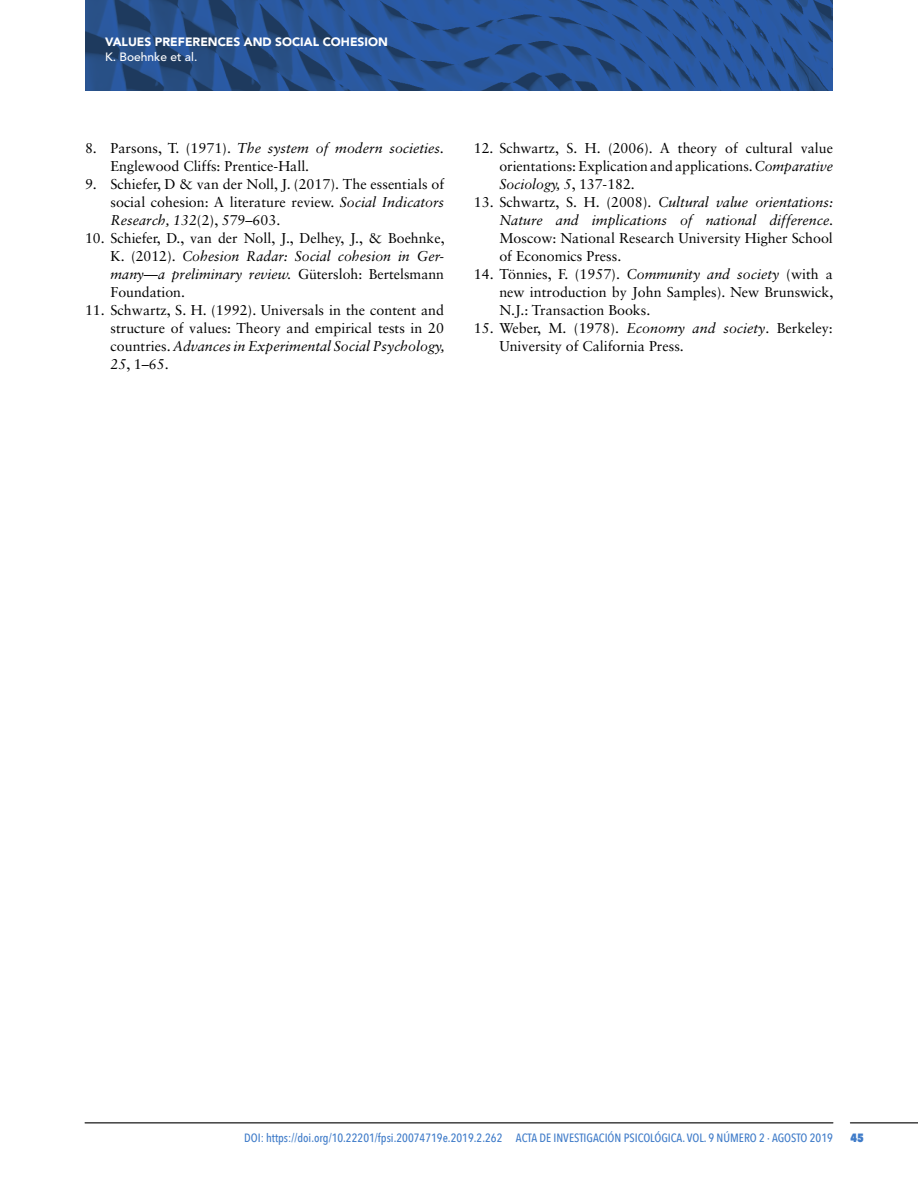
<style>
.page{position:relative;width:918px;height:1188px;background:#fff}
.page>*{position:absolute;margin:0;border:0;box-sizing:border-box;transform-origin:0 0}
.t1{font:14.25px/18px "Sabon LT Std";color:#000;text-align:justify}
.t2{font:500 12px "Avenir Next Condensed";color:#407cc9}
.t3{font:900 12px "Avenir LT Std";color:#fff}
.t4{font:500 12px "Avenir LT Std";color:#fff}
.t5{font:800 12px "Avenir Next Condensed";color:#407cc9}
.s1{font-style:italic}
</style>
<div class="page">
<img style="left:85px;top:0;width:748px;height:91px">
<hr style="left:85px;top:1122px;width:748px;height:1px;background:#000">
<hr style="left:850px;top:1122px;width:68px;height:1px;background:#000">
<p class="t3" style="left:105px;top:35px;width:284px">VALUES PREFERENCES AND SOCIAL COHESION</p>
<p class="t4" style="left:105px;top:50px;width:94px">K. Boehnke et al.</p>
<p class="t1" style="left:111px;top:139px;width:335px;text-indent:-26px">8. Parsons, T. (1971). <span class="s1">The system of modern societies.<br></span>Englewood Cliffs: Prentice-Hall.</p>
<p class="t1" style="left:111px;top:175px;width:335px;text-indent:-26px">9. Schiefer, D &amp; van der Noll, J. (2017). The essentials of social cohesion: A literature review. <span class="s1">Social Indicators Research, 132</span>(2), 579–603.</p>
<p class="t1" style="left:111px;top:229px;width:336px;text-indent:-26px">10. Schiefer, D., van der Noll, J., Delhey, J., &amp; Boehnke, K. (2012). <span class="s1">Cohesion Radar: Social cohesion in Ger&shy;many—a preliminary review.</span> Gütersloh: Bertelsmann Foundation.</p>
<p class="t1" style="left:111px;top:301px;width:336px;text-indent:-26px">11. Schwartz, S. H. (1992). Universals in the content and structure of values: Theory and empirical tests in 20 countries. <span class="s1">Advances in Experimental Social Psychology, 25</span>, 1–65.</p>
<p class="t1" style="left:499px;top:139px;width:335px;text-indent:-26px">12. Schwartz, S. H. (2006). A theory of cultural value orientations: Explication and applications. <span class="s1">Comparative Sociology, 5</span>, 137-182.</p>
<p class="t1" style="left:499px;top:193px;width:336px;text-indent:-26px">13. Schwartz, S. H. (2008). <span class="s1">Cultural value orientations:<br>Nature and implications of national difference.<br></span>Moscow: National Research University Higher School of Economics Press.</p>
<p class="t1" style="left:499px;top:265px;width:336px;text-indent:-26px">14. Tönnies, F. (1957). <span class="s1">Community and society</span> (with a new introduction by John Samples). New Brunswick, N.J.: Transaction Books.</p>
<p class="t1" style="left:499px;top:319px;width:335px;text-indent:-26px">15. Weber, M. (1978). <span class="s1">Economy and society</span>. Berkeley:<br>University of California Press.</p>
<p class="t2" style="left:244px;top:1130px;width:590px">DOI: https://doi.org/10.22201/fpsi.20074719e.2019.2.262 ACTA DE INVESTIGACIÓN PSICOLÓGICA. VOL. 9 NÚMERO 2 · AGOSTO 2019</p>
<p class="t5" style="left:850px;top:1130px;width:15px">45</p>
</div>
